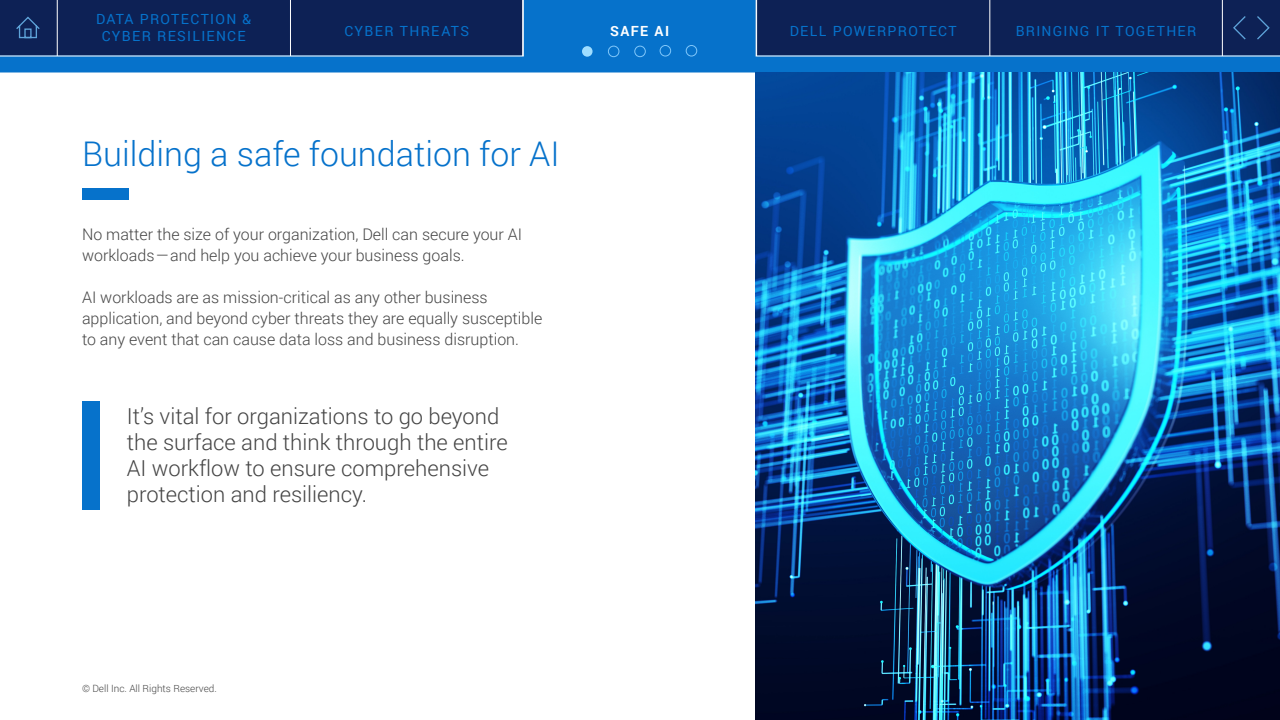
<style>
.page{position:relative;width:1280px;height:720px;background:#fff}
.page>*{position:absolute;margin:0;border:0;box-sizing:border-box;transform-origin:0 0}
.Page_head{font:300 34px "Roboto";color:#0672cb}
.body_charcoal_16pt{font:300 22px/26px "Roboto";color:#444}
.body_charcoal_16pt-2{font:300 16px/21px "Roboto";color:#444}
.t1{font:14px/16.8px "Roboto";letter-spacing:.09em;color:#0672cb;text-align:center}
.t2{font:700 14px "Roboto";letter-spacing:.105em;color:#fff}
.t3{font:300 10px "Roboto";color:#444}
</style>
<div class="page">
<div style="left:0;top:57px;width:1280px;height:16px;background:#0672cb"></div>
<svg style="left:0;top:0;width:1280px;height:57px;background:#0f346e"></svg>
<hr style="left:522px;top:0;width:1px;height:56px;background:#fff">
<hr style="left:290px;top:0;width:1px;height:56px;background:#fff">
<hr style="left:57px;top:0;width:1px;height:56px;background:#fff">
<hr style="left:756px;top:0;width:1px;height:56px;background:#fff">
<hr style="left:989px;top:0;width:1px;height:56px;background:#fff">
<hr style="left:1222px;top:0;width:1px;height:56px;background:#fff">
<svg style="left:15px;top:16px;width:26px;height:23px"></svg>
<img style="left:756px;top:73px;width:524px;height:647px">
<div style="left:82px;top:189px;width:46px;height:11px;background:#0672cb"></div>
<div style="left:582px;top:46px;width:11px;height:11px;background:#9fddff;border-radius:50%"></div>
<div style="left:608px;top:46px;width:11px;height:11px;border:1px solid #80c7fb;border-radius:50%"></div>
<div style="left:634px;top:46px;width:12px;height:11px;border:1px solid #80c7fb;border-radius:50%"></div>
<div style="left:660px;top:45px;width:11px;height:11px;border:1px solid #80c7fb;border-radius:50%"></div>
<div style="left:686px;top:45px;width:11px;height:11px;border:1px solid #80c7fb;border-radius:50%"></div>
<svg style="left:1256px;top:15px;width:15px;height:26px"></svg>
<svg style="left:1232px;top:15px;width:15px;height:26px"></svg>
<div style="left:82px;top:401px;width:18px;height:109px;background:#0672cb"></div>
<p class="t1" style="left:96px;top:11px;width:157px">DATA PROTECTION &amp;<br>CYBER RESILIENCE</p>
<p class="t1" style="left:344px;top:22px;width:126px">CYBER THREATS</p>
<p class="t2" style="left:610px;top:21px;width:61px">SAFE AI</p>
<p class="t1" style="left:790px;top:22px;width:168px">DELL POWERPROTECT</p>
<p class="t1" style="left:1016px;top:22px;width:182px">BRINGING IT TOGETHER</p>
<p class="Page_head" style="left:82px;top:130px;width:479px">Building a safe foundation for AI</p>
<p class="body_charcoal_16pt-2" style="left:82px;top:223px;width:442px">No matter the size of your organization, Dell can secure your AI workloads—and help you achieve your business goals.</p>
<p class="body_charcoal_16pt-2" style="left:82px;top:286px;width:462px">AI workloads are as mission-critical as any other business application, and beyond cyber threats they are equally susceptible to any event that can cause data loss and business disruption.</p>
<p class="body_charcoal_16pt" style="left:127px;top:403px;width:382px">It’s vital for organizations to go beyond the surface and think through the entire AI workflow to ensure comprehensive protection and resiliency.</p>
<p class="t3" style="left:82px;top:681px;width:136px">© Dell Inc. All Rights Reserved.</p>
</div>
